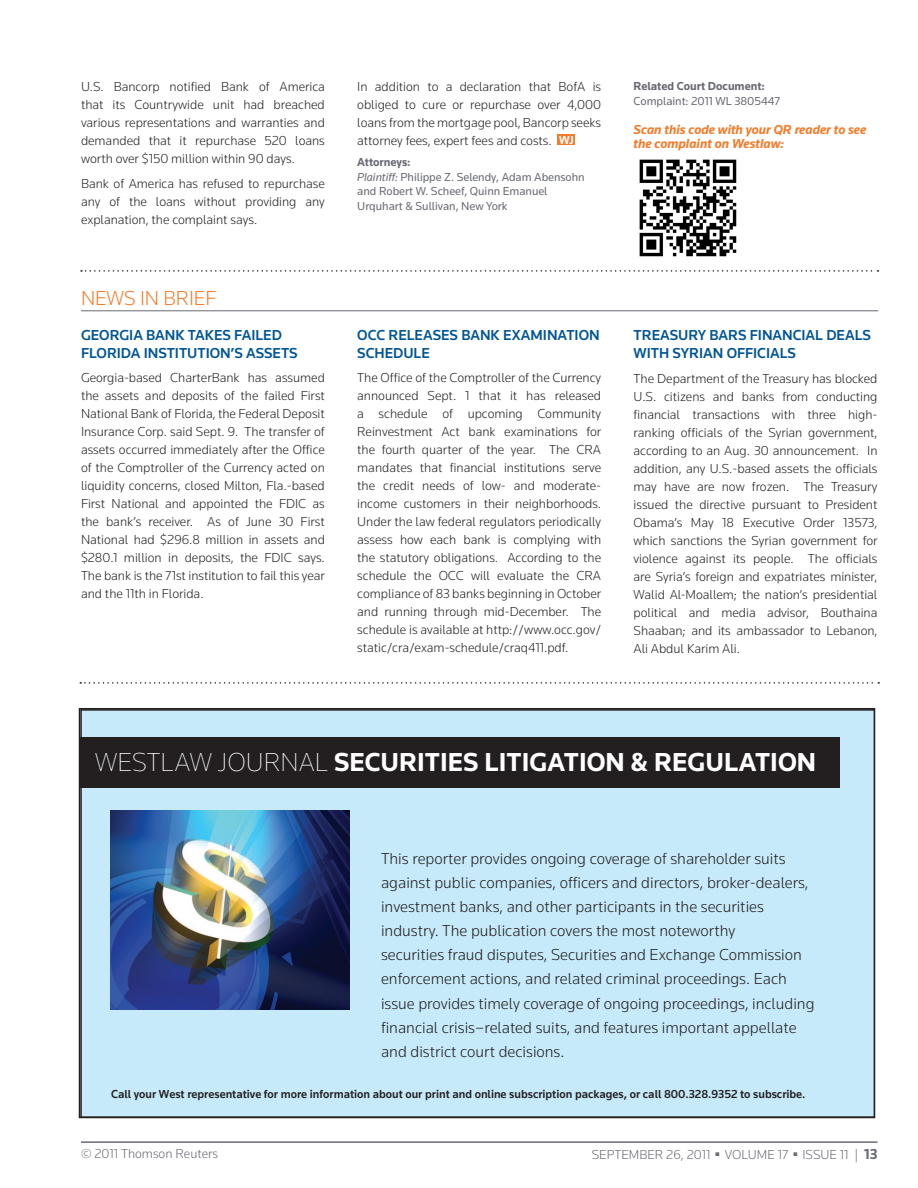
<style>
.page{position:relative;width:918px;height:1188px;background:#fff}
.page>*{position:absolute;margin:0;border:0;box-sizing:border-box;transform-origin:0 0}
.t1{font:700 27px "Knowledge";color:#fff}
.CN{font:300 21px "Knowledge";letter-spacing:-.005em;color:#f47b2a}
.t2{font:300 16.5px/24px "Knowledge";color:#231f20}
.t3{font:500 15px/18px "Knowledge";color:#005595}
.t4{font:300 13.5px/18px "Knowledge";color:#231f20;text-align:justify}
.t5{font:300 13.5px "Knowledge";color:#696b73}
.QR_note{font:italic 700 13.5px/14.9px "Knowledge";color:#f47b2a}
.AN{font:12px/14.4px "Knowledge";color:#696b73}
.t6{font:500 12px "Knowledge";color:#231f20}
.AN_Head{font:700 12px "Knowledge";color:#696b73}
.t7{font:700 11.85px "Knowledge";color:#fff}
.s1{font-style:italic}
.s2{font-weight:200}
.s3{font-weight:700;font-size:15px}
</style>
<div class="page">
<hr style="left:81px;top:1141px;width:797px;height:2px;background:#696b73">
<div style="left:558px;top:134px;width:17px;height:11px;background:#f47b2a"></div>
<img style="left:639px;top:159px;width:98px;height:98px">
<svg style="left:81px;top:270px;width:798px;height:2px"></svg>
<hr style="left:81px;top:310px;width:797px;height:1px;background:#696b73">
<svg style="left:80px;top:682px;width:799px;height:2px"></svg>
<div style="left:81px;top:710px;width:793px;height:407px;background:#c6eafa"></div>
<div style="left:80px;top:737px;width:760px;height:51px;background:#231f20"></div>
<img style="left:110px;top:810px;width:239px;height:200px">
<div style="left:79px;top:708px;width:796px;height:410px;border:2px solid #231f20"></div>
<p class="t4" style="left:81px;top:78px;width:245px">U.S. Bancorp notified Bank of America that its Countrywide unit had breached various representations and warranties and demanded that it repurchase 520 loans worth over $150 million within 90 days.</p>
<p class="t4" style="left:81px;top:174px;width:245px">Bank of America has refused to repurchase any of the loans without providing any explanation, the complaint says.</p>
<p class="CN" style="left:81px;top:285px;width:137px">NEWS IN BRIEF</p>
<h2 class="t3" style="left:81px;top:325px;width:218px">GEORGIA BANK TAKES FAILED<br>FLORIDA INSTITUTION’S ASSETS</h2>
<p class="t4" style="left:81px;top:368px;width:245px">Georgia-based CharterBank has assumed the assets and deposits of the failed First National Bank of Florida, the Federal Deposit Insurance Corp. said Sept. 9. The transfer of assets occurred immediately after the Office of the Comptroller of the Currency acted on liquidity concerns, closed Milton, Fla.-based First National and appointed the FDIC as the bank’s receiver. As of June 30 First National had $296.8 million in assets and $280.1 million in deposits, the FDIC says.<br>The bank is the 71st institution to fail this year and the 11th in Florida.</p>
<p class="t4" style="left:357px;top:78px;width:245px">In addition to a declaration that BofA is obliged to cure or repurchase over 4,000 loans from the mortgage pool, Bancorp seeks attorney fees, expert fees and costs.</p>
<p class="t7" style="left:559px;top:133px;width:16px">WJ</p>
<p class="AN_Head" style="left:357px;top:155px;width:55px">Attorneys:</p>
<p class="AN" style="left:357px;top:169px;width:229px"><span class="s1">Plaintiff:</span> Philippe Z. Selendy, Adam Abensohn and Robert W. Scheef, Quinn Emanuel<br>Urquhart &amp; Sullivan, New York</p>
<p class="AN_Head" style="left:634px;top:79px;width:133px">Related Court Document:</p>
<p class="AN" style="left:634px;top:93px;width:148px">Complaint: 2011 WL 3805447</p>
<p class="QR_note" style="left:634px;top:121px;width:234px">Scan this code with your QR reader to see the complaint on Westlaw:</p>
<h2 class="t3" style="left:357px;top:325px;width:244px">OCC RELEASES BANK EXAMINATION<br>SCHEDULE</h2>
<p class="t4" style="left:357px;top:368px;width:245px">The Office of the Comptroller of the Currency announced Sept. 1 that it has released a schedule of upcoming Community Reinvestment Act bank examinations for the fourth quarter of the year. The CRA mandates that financial institutions serve the credit needs of low- and moderate&shy;income customers in their neighborhoods.<br>Under the law federal regulators periodically assess how each bank is complying with the statutory obligations. According to the schedule the OCC will evaluate the CRA compliance of 83 banks beginning in October and running through mid-December. The schedule is available at http://www.occ.gov/ static/cra/exam-schedule/craq411.pdf.</p>
<h2 class="t3" style="left:634px;top:326px;width:239px">TREASURY BARS FINANCIAL DEALS<br>WITH SYRIAN OFFICIALS</h2>
<p class="t4" style="left:634px;top:369px;width:245px">The Department of the Treasury has blocked U.S. citizens and banks from conducting financial transactions with three high&shy;ranking officials of the Syrian government, according to an Aug. 30 announcement. In addition, any U.S.-based assets the officials may have are now frozen. The Treasury issued the directive pursuant to President Obama’s May 18 Executive Order 13573, which sanctions the Syrian government for violence against its people. The officials are Syria’s foreign and expatriates minister, Walid Al-Moallem; the nation’s presidential political and media advisor, Bouthaina Shaaban; and its ambassador to Lebanon, Ali Abdul Karim Ali.</p>
<p class="t1" style="left:95px;top:746px;width:722px"><span class="s2">WESTLAW JOURNAL</span> securities Litigation &amp; reguLation</p>
<p class="t2" style="left:381px;top:847px;width:435px">This reporter provides ongoing coverage of shareholder suits against public companies, officers and directors, broker-dealers, investment banks, and other participants in the securities industry. The publication covers the most noteworthy<br>securities fraud disputes, Securities and Exchange Commission enforcement actions, and related criminal proceedings. Each issue provides timely coverage of ongoing proceedings, including financial crisis–related suits, and features important appellate and district court decisions.</p>
<p class="t6" style="left:111px;top:1087px;width:696px">Call your West representative for more information about our print and online subscription packages, or call 800.328.9352 to subscribe.</p>
<p class="t5" style="left:81px;top:1145px;width:139px">© 2011 Thomson Reuters</p>
<p class="t5" style="left:592px;top:1146px;width:287px">SEPTEMBER 26, 2011 ■ VOLUME 17 ■ ISSUE 11 | <span class="s3">13</span></p>
</div>
